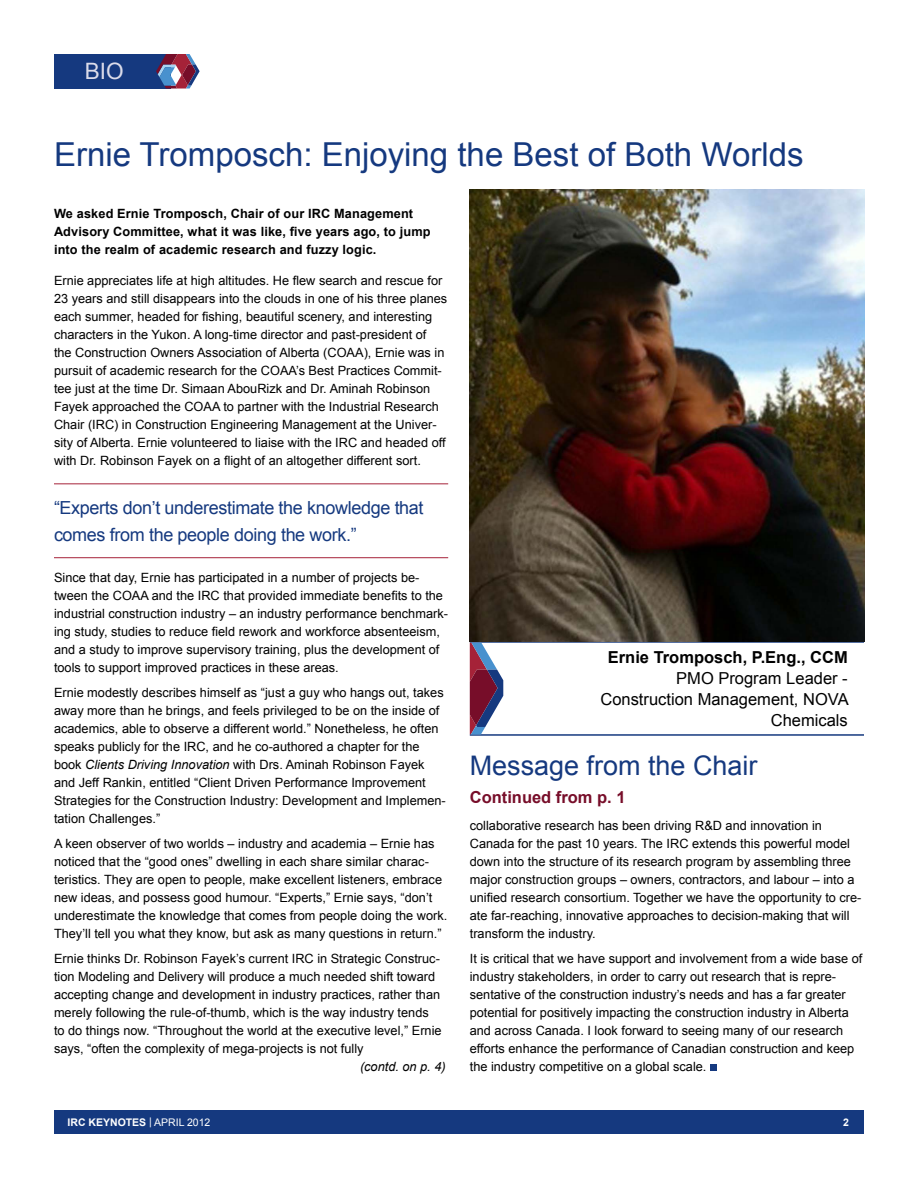
<style>
.page{position:relative;width:918px;height:1188px;background:#fff}
.page>*{position:absolute;margin:0;border:0;box-sizing:border-box;transform-origin:0 0}
.t1{font:33px "Arial";color:#15397f}
.t2{font:27px "Arial";color:#15397f}
.t3{font:22.5px "Arial";color:#dbdcea}
.t4{font:18px/27px "Arial";letter-spacing:-.02em;color:#15397f}
.t5{font:16.5px/21px "Arial";color:#000;text-align:right}
.t6{font:700 16.5px "Arial";color:#000}
.t7{font:700 16.5px "Arial";color:#770d29}
.t8{font:12.75px/18px "Arial";color:#000}
.t9{font:700 12.75px/18px "Arial";letter-spacing:.01em;color:#000}
.t10{font:italic 12.75px "Arial";color:#000}
.t11{font:700 10.5px "Arial";color:#fff}
.s1{font-style:italic}
.s2{font-weight:400}
</style>
<div class="page">
<hr style="left:470px;top:641px;width:394px;height:2px;background:#15397f">
<hr style="left:470px;top:734px;width:394px;height:2px;background:#15397f">
<svg style="left:470px;top:643px;width:33px;height:92px"></svg>
<div style="left:54px;top:54px;width:117px;height:35px;background:#15397f"></div>
<svg style="left:156px;top:54px;width:44px;height:35px"></svg>
<div style="left:54px;top:1110px;width:810px;height:24px;background:#15397f"></div>
<img style="left:470px;top:189px;width:394px;height:453px">
<hr style="left:54px;top:483px;width:394px;height:1px;background:#a52238">
<hr style="left:54px;top:557px;width:394px;height:1px;background:#a52238">
<div style="left:710px;top:1064px;width:7px;height:7px;background:#15397f"></div>
<h3 class="t3" style="left:85px;top:57px;width:40px">BIO</h3>
<h1 class="t1" style="left:54px;top:133px;width:751px">Ernie Tromposch: Enjoying the Best of Both Worlds</h1>
<p class="t9" style="left:54px;top:205px;width:378px">We asked Ernie Tromposch, Chair of our IRC Management<br>Advisory Committee, what it was like, five years ago, to jump into the realm of academic research and fuzzy logic.</p>
<p class="t8" style="left:54px;top:272px;width:395px">Ernie appreciates life at high altitudes. He flew search and rescue for 23 years and still disappears into the clouds in one of his three planes each summer, headed for fishing, beautiful scenery, and interesting characters in the Yukon. A long-time director and past-president of the Construction Owners Association of Alberta (COAA), Ernie was in pursuit of academic research for the COAA’s Best Practices Commit&shy;tee just at the time Dr. Simaan AbouRizk and Dr. Aminah Robinson Fayek approached the COAA to partner with the Industrial Research Chair (IRC) in Construction Engineering Management at the Univer&shy;sity of Alberta. Ernie volunteered to liaise with the IRC and headed off with Dr. Robinson Fayek on a flight of an altogether different sort.</p>
<h3 class="t4" style="left:54px;top:494px;width:371px">“Experts don’t underestimate the knowledge that comes from the people doing the work.”</h3>
<p class="t8" style="left:54px;top:569px;width:396px">Since that day, Ernie has participated in a number of projects be&shy;tween the COAA and the IRC that provided immediate benefits to the industrial construction industry – an industry performance benchmark&shy;ing study, studies to reduce field rework and workforce absenteeism, and a study to improve supervisory training, plus the development of tools to support improved practices in these areas.</p>
<p class="t8" style="left:54px;top:684px;width:393px">Ernie modestly describes himself as “just a guy who hangs out, takes away more than he brings, and feels privileged to be on the inside of academics, able to observe a different world.” Nonetheless, he often speaks publicly for the IRC, and he co-authored a chapter for the book <span class="s1">Clients Driving Innovation</span> with Drs. Aminah Robinson Fayek and Jeff Rankin, entitled “Client Driven Performance Improvement Strategies for the Construction Industry: Development and Implemen&shy;tation Challenges.”</p>
<p class="t8" style="left:54px;top:835px;width:395px">A keen observer of two worlds – industry and academia – Ernie has noticed that the “good ones” dwelling in each share similar charac&shy;teristics. They are open to people, make excellent listeners, embrace new ideas, and possess good humour. “Experts,” Ernie says, “don’t underestimate the knowledge that comes from people doing the work.<br>They’ll tell you what they know, but ask as many questions in return.”</p>
<p class="t8" style="left:54px;top:949px;width:389px">Ernie thinks Dr. Robinson Fayek’s current IRC in Strategic Construc&shy;tion Modeling and Delivery will produce a much needed shift toward accepting change and development in industry practices, rather than merely following the rule-of-thumb, which is the way industry tends to do things now. “Throughout the world at the executive level,” Ernie says, “often the complexity of mega-projects is not fully</p>
<p class="t10" style="left:360px;top:1059px;width:87px">(contd. on p. 4)</p>
<p class="t6" style="left:608px;top:646px;width:241px">Ernie Tromposch, P.Eng., CCM</p>
<p class="t5" style="left:600px;top:668px;width:250px">PMO Program Leader -<br>Construction Management, NOVA<br>Chemicals</p>
<h2 class="t2" style="left:470px;top:748px;width:289px">Message from the Chair</h2>
<p class="t7" style="left:470px;top:786px;width:157px">Continued from p. 1</p>
<p class="t8" style="left:470px;top:817px;width:393px">collaborative research has been driving R&amp;D and innovation in Canada for the past 10 years. The IRC extends this powerful model down into the structure of its research program by assembling three major construction groups – owners, contractors, and labour – into a unified research consortium. Together we have the opportunity to cre&shy;ate far-reaching, innovative approaches to decision-making that will transform the industry.</p>
<p class="t8" style="left:470px;top:949px;width:394px">It is critical that we have support and involvement from a wide base of industry stakeholders, in order to carry out research that is repre&shy;sentative of the construction industry’s needs and has a far greater potential for positively impacting the construction industry in Alberta and across Canada. I look forward to seeing many of our research efforts enhance the performance of Canadian construction and keep the industry competitive on a global scale.</p>
<p class="t11" style="left:68px;top:1116px;width:144px">IRC KEYNOTES <span class="s2">| APRIL 2012</span></p>
<p class="t11" style="left:843px;top:1116px;width:7px">2</p>
</div>
